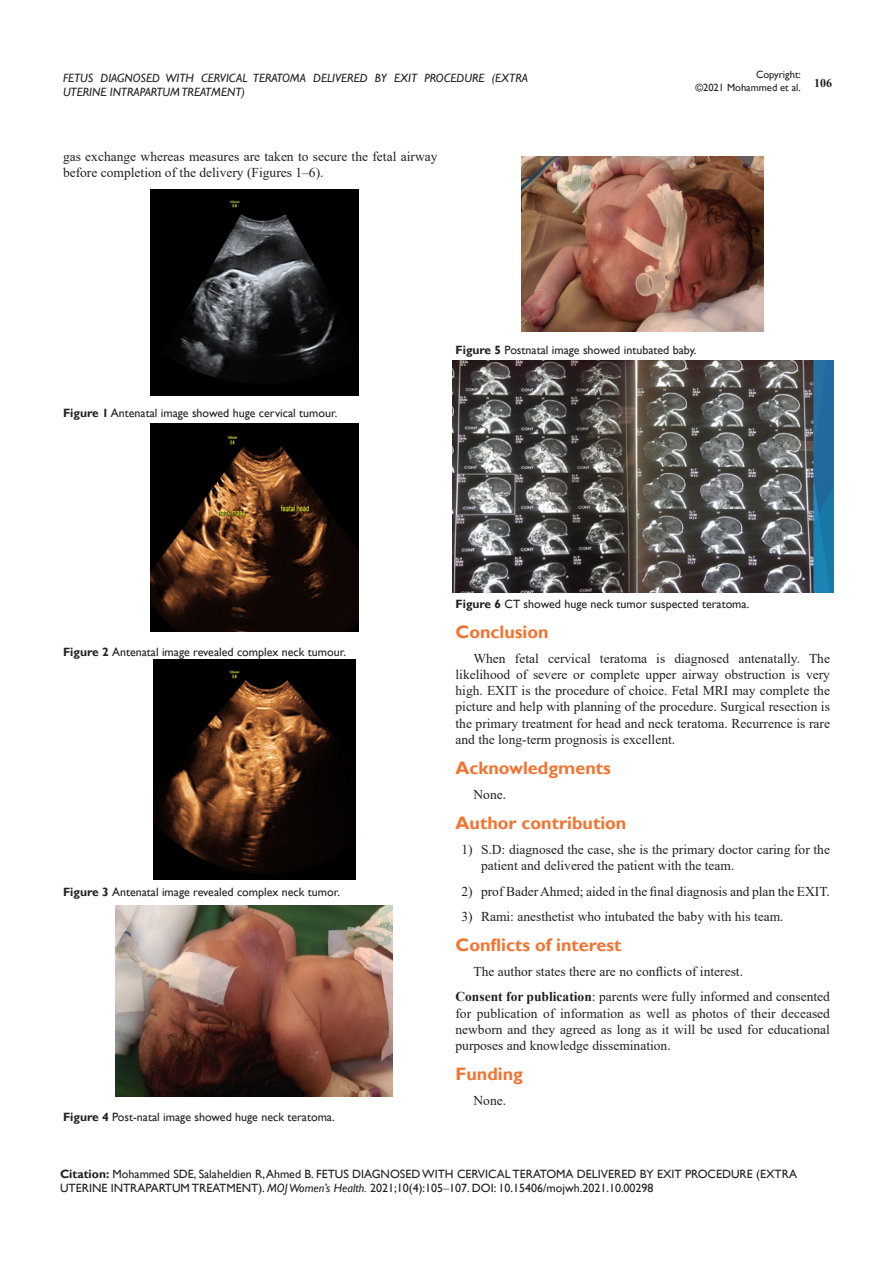
<style>
.page{position:relative;width:893px;height:1263px;background:#fff}
.page>*{position:absolute;margin:0;border:0;box-sizing:border-box;transform-origin:0 0}
.List_Paragraph{font:700 18px "Gill Sans";color:#f37331}
.t1{font:13.5px/16.2px "Times New Roman";color:#231f20}
.Citation{font:12px/14.4px "Gill Sans";color:#231f20}
.t2{font:italic 12px/14.4px "Gill Sans";color:#231f20}
.t3{font:700 12px "Times New Roman";color:#231f20}
.t4{font:10.5px/12.6px "Gill Sans";color:#231f20;text-align:right}
.s1{font-weight:700}
.s2{font-style:italic}
.s3{font-family:"Times New Roman"}
</style>
<div class="page">
<img style="left:150px;top:189px;width:208px;height:206px">
<img style="left:150px;top:423px;width:208px;height:209px">
<img style="left:153px;top:660px;width:202px;height:219px">
<img style="left:116px;top:905px;width:277px;height:192px">
<img style="left:522px;top:156px;width:242px;height:175px">
<img style="left:453px;top:360px;width:380px;height:232px">
<p class="t4" style="left:695px;top:69px;width:107px">Copyright:<br>©2021 Mohammed et al.</p>
<p class="t2" style="left:63px;top:71px;width:467px">FETUS DIAGNOSED WITH CERVICAL TERATOMA DELIVERED BY EXIT PROCEDURE (EXTRA<br>UTERINE INTRAPARTUM TREATMENT)</p>
<p class="t3" style="left:814px;top:75px;width:19px">106</p>
<p class="t1" style="left:63px;top:148px;width:376px">gas exchange whereas measures are taken to secure the fetal airway before completion of the delivery (Figures 1–6).</p>
<p class="Citation" style="left:63px;top:406px;width:276px"><span class="s1">Figure 1</span> Antenatal image showed huge cervical tumour.</p>
<p class="Citation" style="left:455px;top:343px;width:243px"><span class="s1">Figure 5</span> Postnatal image showed intubated baby.</p>
<p class="Citation" style="left:63px;top:645px;width:284px"><span class="s1">Figure 2</span> Antenatal image revealed complex neck tumour.</p>
<p class="Citation" style="left:63px;top:885px;width:278px"><span class="s1">Figure 3</span> Antenatal image revealed complex neck tumor.</p>
<p class="Citation" style="left:63px;top:1110px;width:273px"><span class="s1">Figure 4</span> Post-natal image showed huge neck teratoma.</p>
<p class="Citation" style="left:455px;top:597px;width:295px"><span class="s1">Figure 6</span> CT showed huge neck tumor suspected teratoma.</p>
<p class="List_Paragraph" style="left:455px;top:621px;width:95px">Conclusion</p>
<p class="t1" style="left:455px;top:650px;width:376px;text-align:justify;text-indent:18px">When fetal cervical teratoma is diagnosed antenatally. The likelihood of severe or complete upper airway obstruction is very high. EXIT is the procedure of choice. Fetal MRI may complete the picture and help with planning of the procedure. Surgical resection is the primary treatment for head and neck teratoma. Recurrence is rare and the long-term prognosis is excellent.</p>
<p class="List_Paragraph" style="left:455px;top:757px;width:157px">Acknowledgments</p>
<p class="t1" style="left:473px;top:786px;width:34px">None.</p>
<p class="List_Paragraph" style="left:455px;top:812px;width:172px">Author contribution</p>
<p class="t1" style="left:481px;top:841px;width:350px;text-indent:-20px">1) S.D: diagnosed the case, she is the primary doctor caring for the patient and delivered the patient with the team.</p>
<p class="t1" style="left:461px;top:883px;width:370px">2) prof Bader Ahmed; aided in the final diagnosis and plan the EXIT.</p>
<p class="t1" style="left:461px;top:908px;width:324px">3) Rami: anesthetist who intubated the baby with his team.</p>
<p class="List_Paragraph" style="left:455px;top:934px;width:168px">Conflicts of interest</p>
<p class="t1" style="left:473px;top:963px;width:271px">The author states there are no conflicts of interest.</p>
<p class="t1" style="left:455px;top:988px;width:376px;text-align:justify"><span class="s1">Consent for publication</span>: parents were fully informed and consented for publication of information as well as photos of their deceased newborn and they agreed as long as it will be used for educational purposes and knowledge dissemination.</p>
<p class="List_Paragraph" style="left:455px;top:1063px;width:69px">Funding</p>
<p class="t1" style="left:473px;top:1092px;width:34px">None.</p>
<p class="Citation" style="left:60px;top:1167px;width:739px"><span class="s1">Citation:</span> Mohammed SDE, Salaheldien R, Ahmed B. FETUS DIAGNOSED WITH CERVICAL TERATOMA DELIVERED BY EXIT PROCEDURE (EXTRA<br>UTERINE INTRAPARTUM TREATMENT). <span class="s2">MOJ Women’s Health.</span> 2021;10(4):105<span class="s3">‒</span>107. DOI: 10.15406/mojwh.2021.10.00298</p>
</div>
